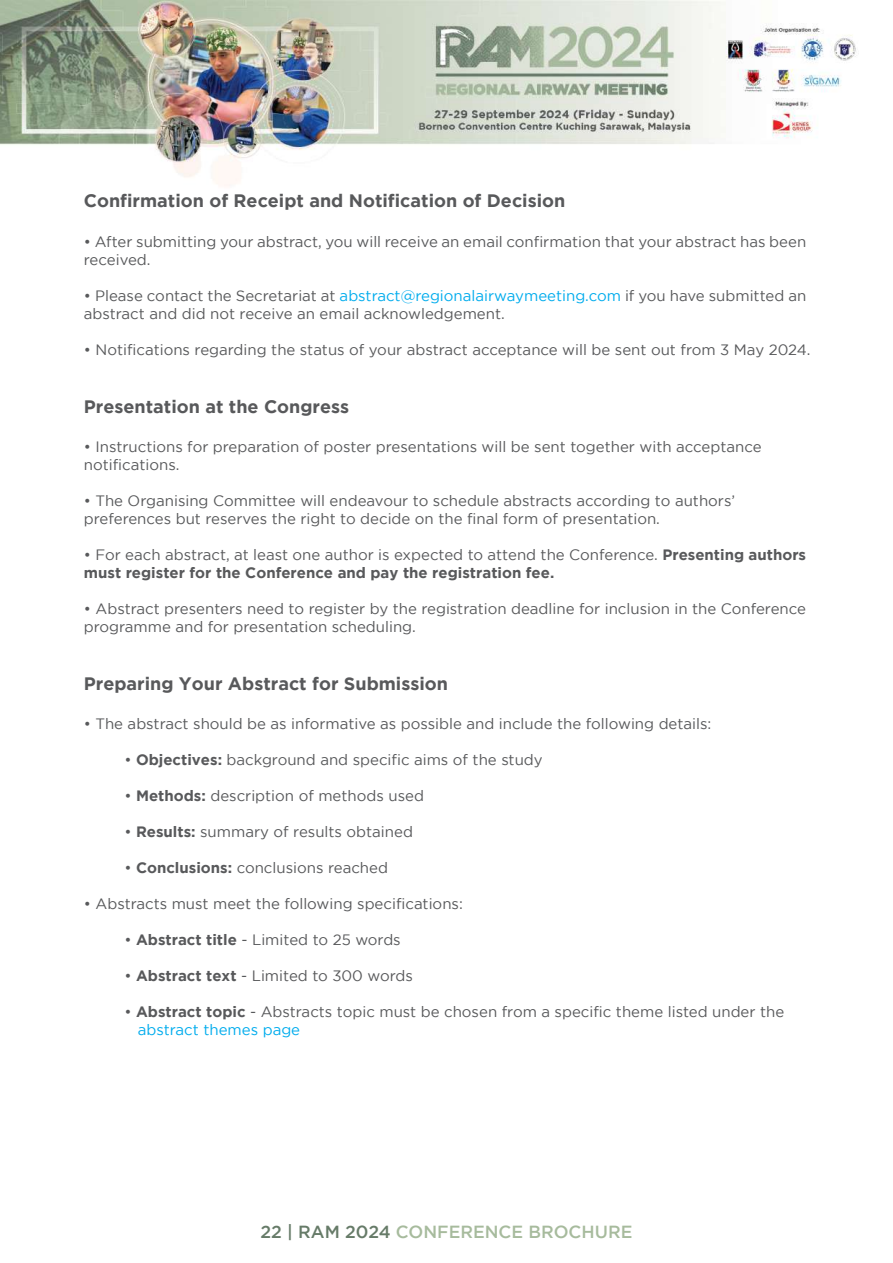
<style>
.page{position:relative;width:893px;height:1263px;background:#fff}
.page>*{position:absolute;margin:0;border:0;box-sizing:border-box;transform-origin:0 0}
.t1{font:700 18px "Gotham";color:#58595b}
.t2{font:500 17.55px "Gotham";color:#a7bb9d}
.t3{font:15px/18px "Gotham";color:#58595b}
.t4{font:700 15px/18px "Gotham";color:#58595b}
.s1{color:#00aced}
.s2{font-weight:400}
.s3{font-weight:700}
.s4{color:#667b68}
</style>
<div class="page">
<img style="left:0;top:0;width:856px;height:186px">
<p class="t1" style="left:84px;top:190px;width:483px">Confirmation of Receipt and Notification of Decision</p>
<p class="t3" style="left:84px;top:232px;width:724px">• After submitting your abstract, you will receive an email confirmation that your abstract has been received.</p>
<p class="t3" style="left:84px;top:286px;width:724px">• Please contact the Secretariat at <span class="s1">abstract@regionalairwaymeeting.com</span> if you have submitted an abstract and did not receive an email acknowledgement.</p>
<p class="t3" style="left:84px;top:340px;width:728px">• Notifications regarding the status of your abstract acceptance will be sent out from 3 May 2024.</p>
<p class="t1" style="left:84px;top:396px;width:267px">Presentation at the Congress</p>
<p class="t3" style="left:84px;top:438px;width:679px">• Instructions for preparation of poster presentations will be sent together with acceptance notifications.</p>
<p class="t3" style="left:84px;top:492px;width:653px">• The Organising Committee will endeavour to schedule abstracts according to authors’ preferences but reserves the right to decide on the final form of presentation.</p>
<p class="t4" style="left:84px;top:545px;width:724px"><span class="s2">• For each abstract, at least one author is expected to attend the Conference.</span> Presenting authors must register for the Conference and pay the registration fee.</p>
<p class="t3" style="left:84px;top:600px;width:724px">• Abstract presenters need to register by the registration deadline for inclusion in the Conference programme and for presentation scheduling.</p>
<p class="t1" style="left:84px;top:673px;width:366px">Preparing Your Abstract for Submission</p>
<p class="t3" style="left:84px;top:715px;width:629px">• The abstract should be as informative as possible and include the following details:</p>
<p class="t3" style="left:124px;top:751px;width:420px">• <span class="s3">Objectives:</span> background and specific aims of the study</p>
<p class="t3" style="left:124px;top:787px;width:301px">• <span class="s3">Methods:</span> description of methods used</p>
<p class="t3" style="left:124px;top:823px;width:290px">• <span class="s3">Results:</span> summary of results obtained</p>
<p class="t3" style="left:124px;top:859px;width:265px">• <span class="s3">Conclusions:</span> conclusions reached</p>
<p class="t3" style="left:84px;top:895px;width:380px">• Abstracts must meet the following specifications:</p>
<p class="t3" style="left:124px;top:931px;width:278px">• <span class="s3">Abstract title</span> - Limited to 25 words</p>
<p class="t3" style="left:124px;top:967px;width:290px">• <span class="s3">Abstract text</span> - Limited to 300 words</p>
<p class="t3" style="left:138px;top:1003px;width:648px;text-indent:-14px">• <span class="s3">Abstract topic</span> - Abstracts topic must be chosen from a specific theme listed under the <span class="s1">abstract themes page</span></p>
<p class="t2" style="left:260px;top:1222px;width:373px"><span class="s4">22 | RAM 2024</span> CONFERENCE BROCHURE</p>
</div>
